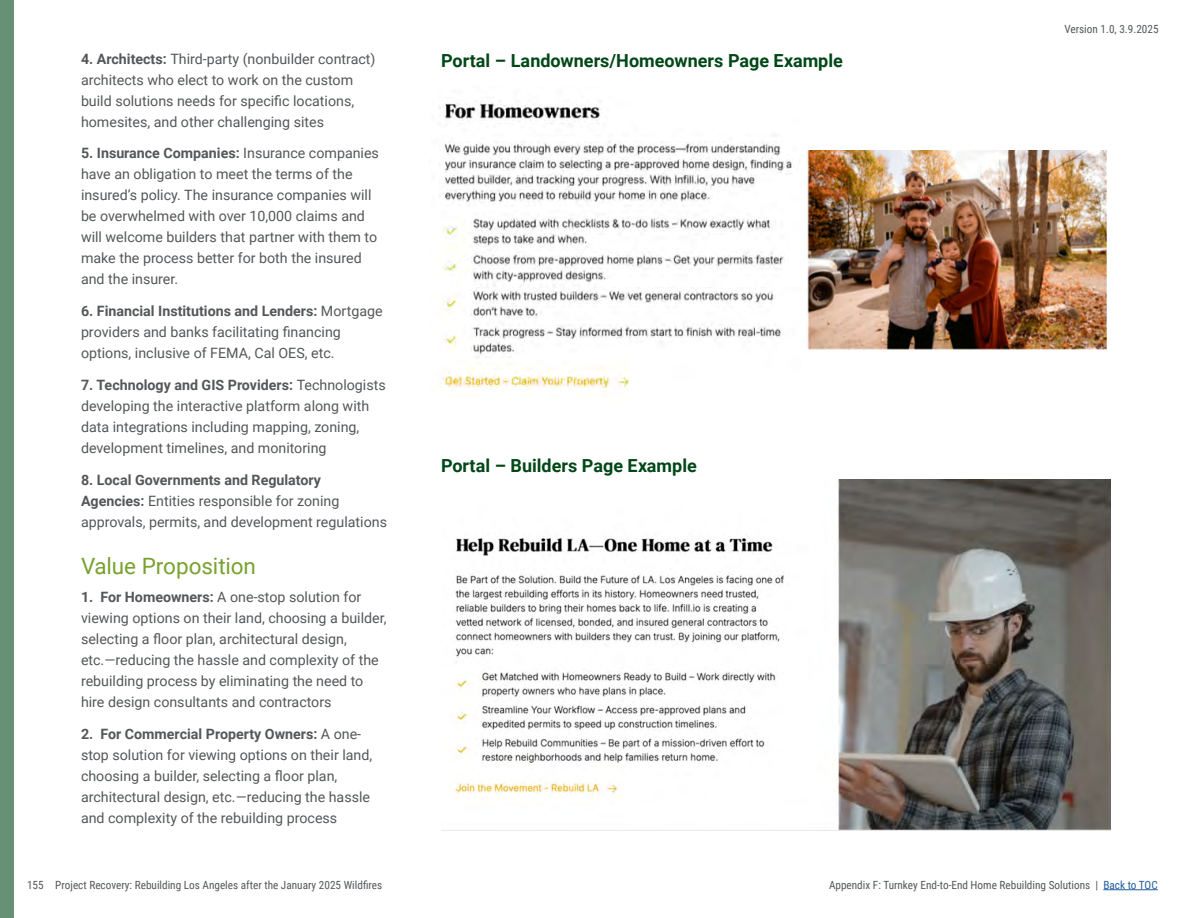
<style>
.page{position:relative;width:1188px;height:918px;background:#fff}
.page>*{position:absolute;margin:0;border:0;box-sizing:border-box;transform-origin:0 0}
.t1{font:22.5px "Roboto";letter-spacing:-.005em;color:#78a22f}
.t2{font:700 18px "Roboto";color:#004717}
.t3{font:14.25px/21px "Roboto";color:#545759}
.t4{font:11.25px "Roboto Condensed";color:#545759}
.s1{font-weight:700}
.s2{color:#215e9e}
</style>
<div class="page">
<div style="left:0;top:0;width:14px;height:918px;background:#669174"></div>
<img style="left:455px;top:480px;width:655px;height:350px">
<img style="left:439px;top:102px;width:353px;height:294px">
<img style="left:807px;top:150px;width:300px;height:201px">
<hr style="left:1103px;top:889px;width:55px;height:1px;background:#215e9e">
<p class="t3" style="left:81px;top:47px;width:296px"><span class="s1">4. Architects:</span> Third-party (nonbuilder contract) architects who elect to work on the custom build solutions needs for specific locations, homesites, and other challenging sites</p>
<p class="t3" style="left:81px;top:142px;width:299px"><span class="s1">5. Insurance Companies:</span> Insurance companies have an obligation to meet the terms of the insured’s policy. The insurance companies will be overwhelmed with over 10,000 claims and will welcome builders that partner with them to make the process better for both the insured and the insurer.</p>
<p class="t3" style="left:81px;top:300px;width:303px"><span class="s1">6. Financial Institutions and Lenders:</span> Mortgage providers and banks facilitating financing options, inclusive of FEMA, Cal OES, etc.</p>
<p class="t3" style="left:81px;top:374px;width:306px"><span class="s1">7. Technology and GIS Providers:</span> Technologists developing the interactive platform along with data integrations including mapping, zoning, development timelines, and monitoring</p>
<p class="t3" style="left:81px;top:469px;width:308px"><span class="s1">8. Local Governments and Regulatory<br>Agencies:</span> Entities responsible for zoning approvals, permits, and development regulations</p>
<h1 class="t1" style="left:81px;top:550px;width:176px">Value Proposition</h1>
<p class="t3" style="left:81px;top:586px;width:307px"><span class="s1">1. For Homeowners:</span> A one-stop solution for viewing options on their land, choosing a builder, selecting a floor plan, architectural design, etc.—reducing the hassle and complexity of the rebuilding process by eliminating the need to hire design consultants and contractors</p>
<p class="t3" style="left:81px;top:722px;width:293px"><span class="s1">2. For Commercial Property Owners:</span> A one&shy;stop solution for viewing options on their land, choosing a builder, selecting a floor plan, architectural design, etc.—reducing the hassle and complexity of the rebuilding process</p>
<p class="t4" style="left:27px;top:877px;width:357px">155 Project Recovery: Rebuilding Los Angeles after the January 2025 Wildfires</p>
<p class="t2" style="left:441px;top:48px;width:403px">Portal – Landowners/Homeowners Page Example</p>
<p class="t2" style="left:441px;top:453px;width:257px">Portal – Builders Page Example</p>
<p class="t4" style="left:1064px;top:21px;width:96px">Version 1.0, 3.9.2025</p>
<p class="t4" style="left:829px;top:877px;width:330px">Appendix F: Turnkey End-to-End Home Rebuilding Solutions | <span class="s2">Back to TOC</span></p>
</div>
